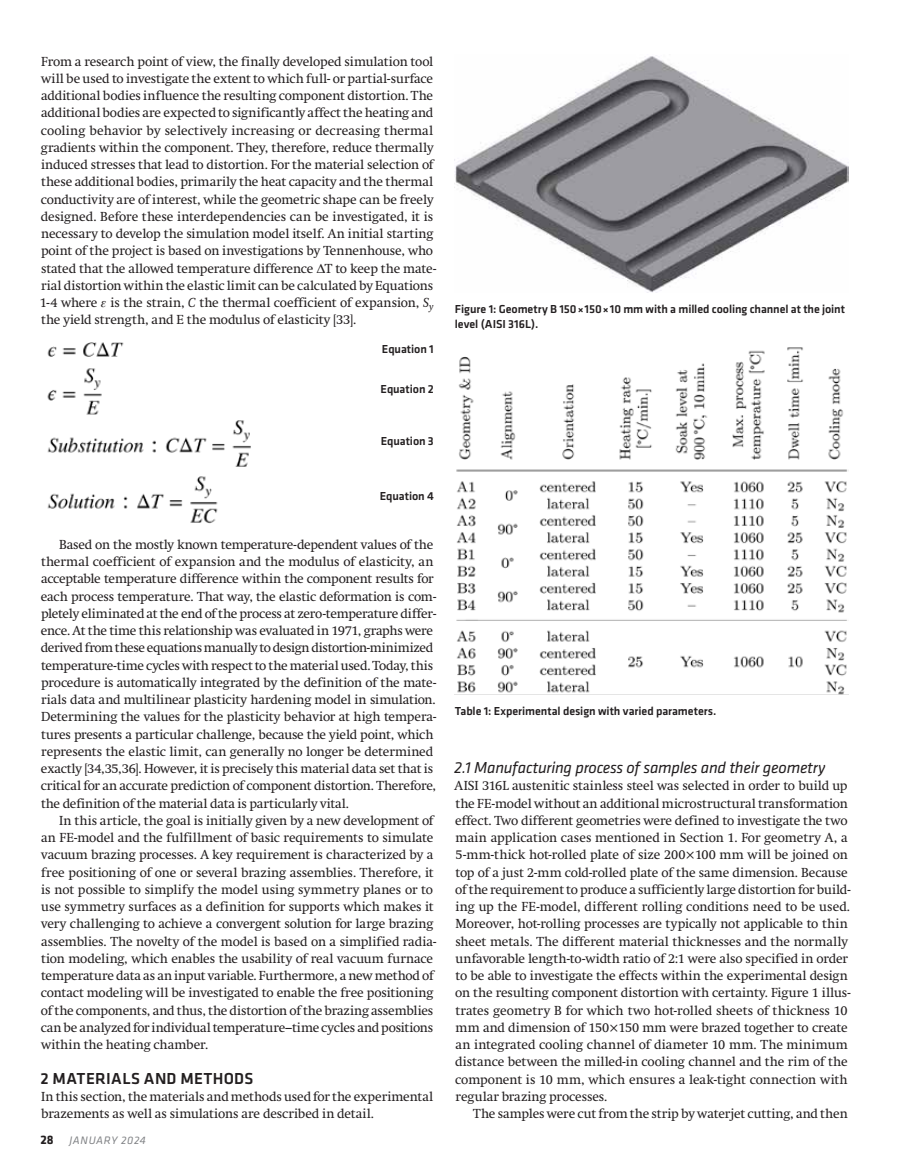
<style>
.page{position:relative;width:905px;height:1175px;background:#fff}
.page>*{position:absolute;margin:0;border:0;box-sizing:border-box;transform-origin:0 0}
.t1{font:italic 16.5px "Klavika Basic";letter-spacing:-.015em;color:#231f20}
.t2{font:500 16.5px "Klavika Basic";letter-spacing:.02em;color:#231f20}
.t3{font:12.9px/17.2px "Swift";letter-spacing:-.005em;color:#231f20}
.t4{font:500 12px/15px "Klavika Basic";letter-spacing:-.005em;color:#231f20}
.t5{font:italic 11.25px "Klavika Basic";letter-spacing:.05em;color:#808285}
.s1{font-style:italic}
.s2{font-weight:700;font-style:normal;font-size:12.75px;color:#231f20}
</style>
<div class="page">
<img style="left:455px;top:56px;width:393px;height:237px">
<img style="left:455px;top:347px;width:393px;height:348px">
<img style="left:47px;top:342px;width:77px;height:15px">
<img style="left:47px;top:368px;width:204px;height:99px">
<img style="left:47px;top:476px;width:171px;height:48px">
<p class="t3" style="left:40px;top:52px;width:398px">From a research point of view, the finally developed simulation tool will be used to investigate the extent to which full- or partial-surface additional bodies influence the resulting component distortion. The additional bodies are expected to significantly affect the heating and cooling behavior by selectively increasing or decreasing thermal gradients within the component. They, therefore, reduce thermally induced stresses that lead to distortion. For the material selection of these additional bodies, primarily the heat capacity and the thermal conductivity are of interest, while the geometric shape can be freely designed. Before these interdependencies can be investigated, it is necessary to develop the simulation model itself. An initial starting point of the project is based on investigations by Tennenhouse, who stated that the allowed temperature difference T to keep the mate&shy;rial distortion within the elastic limit can be calculated by Equations 1-4 where is the strain, <span class="s1">C</span> the thermal coefficient of expansion, <span class="s1">S</span><sub>y </sub>the yield strength, and E the modulus of elasticity [33].</p>
<p class="t4" style="left:382px;top:341px;width:53px">Equation 1</p>
<p class="t4" style="left:380px;top:381px;width:55px">Equation 2</p>
<p class="t4" style="left:380px;top:433px;width:55px">Equation 3</p>
<p class="t4" style="left:380px;top:488px;width:56px">Equation 4</p>
<p class="t3" style="left:41px;top:535px;width:397px;text-indent:18px">Based on the mostly known temperature-dependent values of the thermal coefficient of expansion and the modulus of elasticity, an acceptable temperature difference within the component results for each process temperature. That way, the elastic deformation is com&shy;pletely eliminated at the end of the process at zero-temperature differ&shy;ence. At the time this relationship was evaluated in 1971, graphs were derived from these equations manually to design distortion-minimized temperature-time cycles with respect to the material used. Today, this procedure is automatically integrated by the definition of the mate&shy;rials data and multilinear plasticity hardening model in simulation.<br>Determining the values for the plasticity behavior at high tempera&shy;tures presents a particular challenge, because the yield point, which represents the elastic limit, can generally no longer be determined exactly [34,35,36]. However, it is precisely this material data set that is critical for an accurate prediction of component distortion. Therefore, the definition of the material data is particularly vital.</p>
<p class="t3" style="left:41px;top:811px;width:397px;text-indent:18px">In this article, the goal is initially given by a new development of an FE-model and the fulfillment of basic requirements to simulate vacuum brazing processes. A key requirement is characterized by a free positioning of one or several brazing assemblies. Therefore, it is not possible to simplify the model using symmetry planes or to use symmetry surfaces as a definition for supports which makes it very challenging to achieve a convergent solution for large brazing assemblies. The novelty of the model is based on a simplified radia&shy;tion modeling, which enables the usability of real vacuum furnace temperature data as an input variable. Furthermore, a new method of contact modeling will be investigated to enable the free positioning of the components, and thus, the distortion of the brazing assemblies can be analyzed for individual temperature–time cycles and positions within the heating chamber.</p>
<p class="t2" style="left:40px;top:1067px;width:214px">2 MATERIALS AND METHODS</p>
<p class="t3" style="left:41px;top:1087px;width:393px">In this section, the materials and methods used for the experimental brazements as well as simulations are described in detail.</p>
<p class="t5" style="left:40px;top:1133px;width:107px"><span class="s2">28</span> JANUARY 2024</p>
<p class="t4" style="left:455px;top:301px;width:392px">Figure 1: Geometry B 150×150×10 mm with a milled cooling channel at the joint level (AISI 316L).</p>
<p class="t4" style="left:455px;top:703px;width:263px">Table 1: Experimental design with varied parameters.</p>
<p class="t1" style="left:454px;top:757px;width:372px">2.1 Manufacturing process of samples and their geometry</p>
<p class="t3" style="left:454px;top:777px;width:397px">AISI 316L austenitic stainless steel was selected in order to build up the FE-model without an additional microstructural transformation effect. Two different geometries were defined to investigate the two main application cases mentioned in Section 1. For geometry A, a 5-mm-thick hot-rolled plate of size 200 100 mm will be joined on top of a just 2-mm cold-rolled plate of the same dimension. Because of the requirement to produce a sufficiently large distortion for build&shy;ing up the FE-model, different rolling conditions need to be used.<br>Moreover, hot-rolling processes are typically not applicable to thin sheet metals. The different material thicknesses and the normally unfavorable length-to-width ratio of 2:1 were also specified in order to be able to investigate the effects within the experimental design on the resulting component distortion with certainty. Figure 1 illus&shy;trates geometry B for which two hot-rolled sheets of thickness 10 mm and dimension of 150 150 mm were brazed together to create an integrated cooling channel of diameter 10 mm. The minimum distance between the milled-in cooling channel and the rim of the component is 10 mm, which ensures a leak-tight connection with regular brazing processes.</p>
<p class="t3" style="left:473px;top:1105px;width:376px">The samples were cut from the strip by waterjet cutting, and then</p>
</div>
